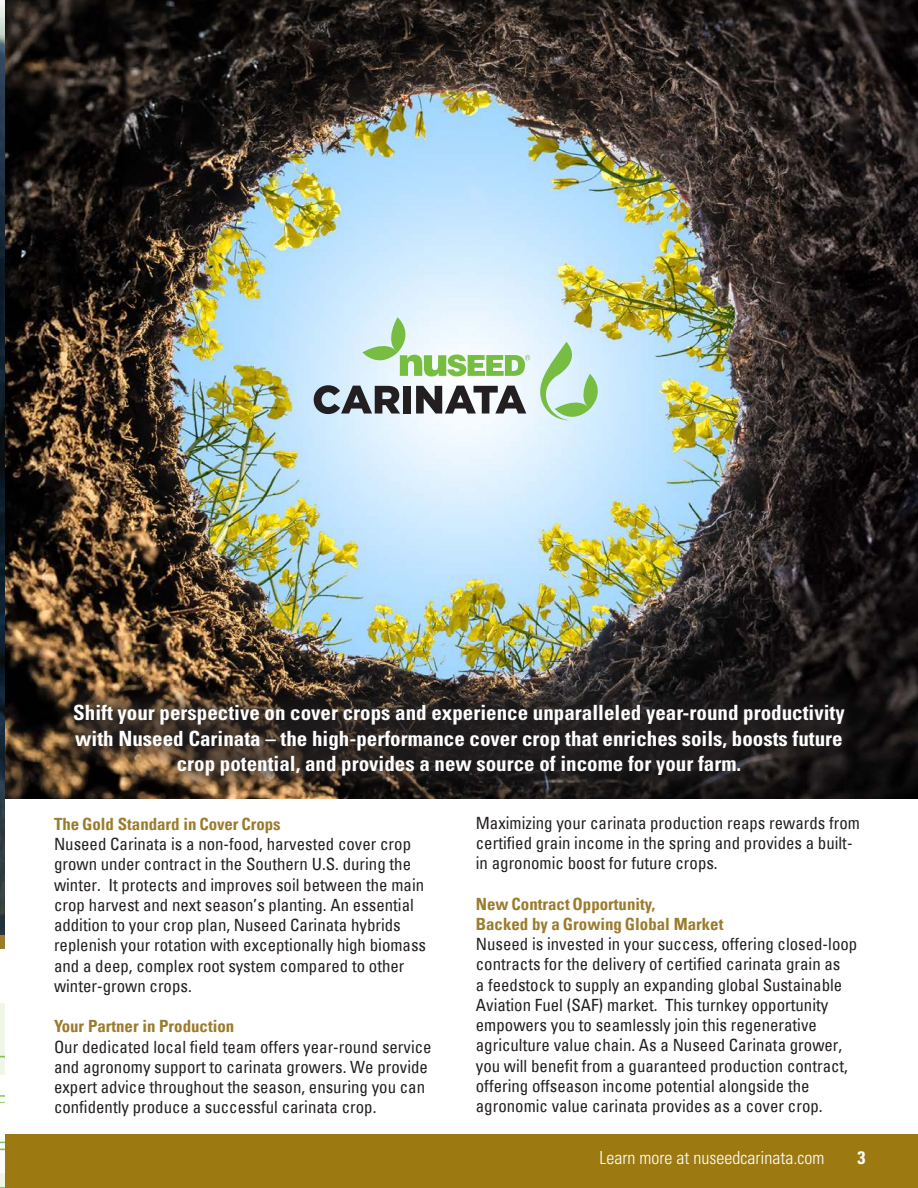
<style>
.page{position:relative;width:918px;height:1188px;background:#fff}
.page>*{position:absolute;margin:0;border:0;box-sizing:border-box;transform-origin:0 0}
.t1{font:700 condensed 21px/25.2px "Univers";color:#fff;text-align:center}
.t2{font:300 condensed 18px "Univers";color:#fff}
.t3{font:700 condensed 18px "Univers";color:#fff}
.t4{font:condensed 16.8px/20.2px "Univers";color:#231f20}
.t5{font:700 condensed 16.8px/20.2px "Univers";color:#9b7b2d}
</style>
<div class="page">
<div style="left:0;top:1134px;width:918px;height:54px;background:#9d7a11"></div>
<img style="left:4px;top:0;width:914px;height:799px">
<svg style="left:362px;top:317px;width:168px;height:59px"></svg>
<svg style="left:314px;top:385px;width:86px;height:29px"></svg>
<div style="left:403px;top:386px;width:8px;height:28px;background:#231f20"></div>
<svg style="left:416px;top:386px;width:110px;height:28px"></svg>
<svg style="left:537px;top:342px;width:61px;height:78px"></svg>
<svg style="left:50px;top:679px;width:818px;height:120px"></svg>
<img style="left:0;top:0;width:4px;height:935px">
<hr style="left:0;top:935px;width:4px;height:14px;background:#9b7b2d">
<img style="left:0;top:1004px;width:4px;height:184px">
<p class="t1" style="left:73px;top:702px;width:773px">Shift your perspective on cover crops and experience unparalleled year-round productivity with Nuseed Carinata – the high-performance cover crop that enriches soils, boosts future crop potential, and provides a new source of income for your farm.</p>
<p class="t5" style="left:54px;top:815px;width:228px">The Gold Standard in Cover Crops</p>
<p class="t4" style="left:54px;top:836px;width:374px">Nuseed Carinata is a non-food, harvested cover crop grown under contract in the Southern U.S. during the winter. It protects and improves soil between the main crop harvest and next season’s planting. An essential addition to your crop plan, Nuseed Carinata hybrids replenish your rotation with exceptionally high biomass and a deep, complex root system compared to other winter-grown crops.</p>
<p class="t5" style="left:54px;top:1018px;width:182px">Your Partner in Production</p>
<p class="t4" style="left:54px;top:1036px;width:379px">Our dedicated local field team offers year-round service and agronomy support to carinata growers. We provide expert advice throughout the season, ensuring you can confidently produce a successful carinata crop.</p>
<p class="t4" style="left:476px;top:814px;width:386px">Maximizing your carinata production reaps rewards from certified grain income in the spring and provides a built&shy;in agronomic boost for future crops.</p>
<p class="t5" style="left:476px;top:895px;width:249px">New Contract Opportunity,<br>Backed by a Growing Global Market</p>
<p class="t4" style="left:476px;top:936px;width:383px">Nuseed is invested in your success, offering closed-loop contracts for the delivery of certified carinata grain as<br>a feedstock to supply an expanding global Sustainable Aviation Fuel (SAF) market. This turnkey opportunity empowers you to seamlessly join this regenerative agriculture value chain. As a Nuseed Carinata grower, you will benefit from a guaranteed production contract, offering offseason income potential alongside the agronomic value carinata provides as a cover crop.</p>
<p class="t2" style="left:600px;top:1147px;width:226px">Learn more at nuseedcarinata.com</p>
<p class="t3" style="left:857px;top:1151px;width:9px">3</p>
</div>
